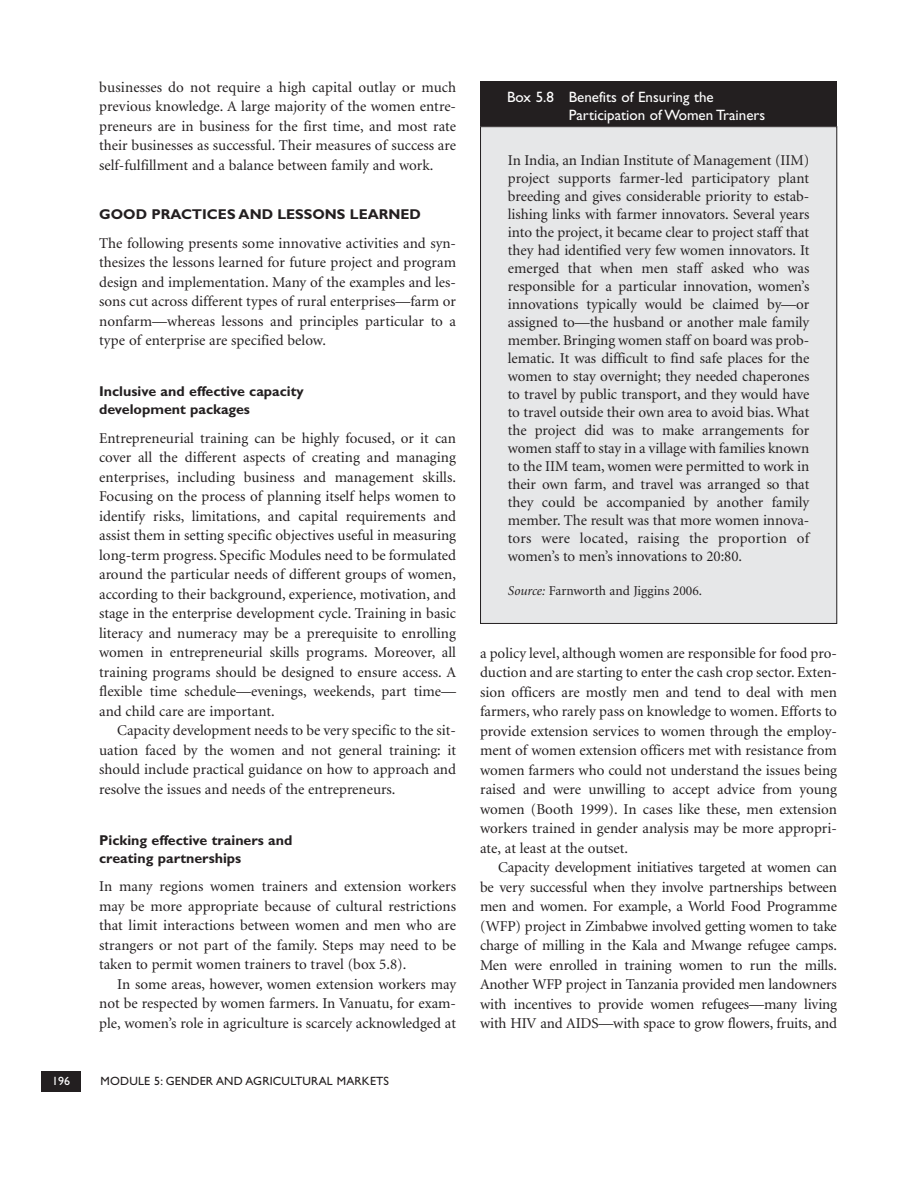
<style>
.page{position:relative;width:918px;height:1188px;background:#fff}
.page>*{position:absolute;margin:0;border:0;box-sizing:border-box;transform-origin:0 0}
.t1{font:15px/18px "Minion";color:#231f20;text-align:justify}
.t2{font:15px/18px "Gill Sans";color:#fff}
.t3{font:700 14.25px/18px "Gill Sans";color:#231f20}
.t4{font:13.5px "Minion";color:#231f20}
.t5{font:12px "Gill Sans";letter-spacing:.015em;color:#231f20}
.t6{font:12px "Gill Sans";color:#fff}
.s1{font-style:italic}
</style>
<div class="page">
<div style="left:41px;top:1071px;width:40px;height:20px;background:#231f20"></div>
<div style="left:481px;top:127px;width:356px;height:496px;background:#e6e7e8"></div>
<div style="left:480px;top:81px;width:357px;height:45px;background:#231f20"></div>
<p class="t1" style="left:99px;top:78px;width:358px;line-height:19.5px">businesses do not require a high capital outlay or much previous knowledge. A large majority of the women entre&shy;preneurs are in business for the first time, and most rate their businesses as successful. Their measures of success are self-fulfillment and a balance between family and work.</p>
<p class="t3" style="left:99px;top:207px;width:323px">GOOD PRACTICES AND LESSONS LEARNED</p>
<p class="t1" style="left:99px;top:234px;width:358px;line-height:19.5px">The following presents some innovative activities and syn&shy;thesizes the lessons learned for future project and program design and implementation. Many of the examples and les&shy;sons cut across different types of rural enterprises—farm or nonfarm—whereas lessons and principles particular to a type of enterprise are specified below.</p>
<p class="t3" style="left:99px;top:384px;width:206px">Inclusive and effective capacity development packages</p>
<p class="t1" style="left:99px;top:430px;width:358px">Entrepreneurial training can be highly focused, or it can</p>
<p class="t1" style="left:99px;top:450px;width:358px">cover all the different aspects of creating and managing</p>
<p class="t1" style="left:99px;top:469px;width:358px">enterprises, including business and management skills.</p>
<p class="t1" style="left:99px;top:489px;width:358px">Focusing on the process of planning itself helps women to</p>
<p class="t1" style="left:99px;top:508px;width:359px">identify risks, limitations, and capital requirements and</p>
<p class="t1" style="left:99px;top:528px;width:358px">assist them in setting specific objectives useful in measuring</p>
<p class="t1" style="left:99px;top:547px;width:358px">long-term progress. Specific Modules need to be formulated</p>
<p class="t1" style="left:99px;top:567px;width:358px">around the particular needs of different groups of women,</p>
<p class="t1" style="left:99px;top:586px;width:358px">according to their background, experience, motivation, and</p>
<p class="t1" style="left:99px;top:606px;width:358px">stage in the enterprise development cycle. Training in basic</p>
<p class="t1" style="left:99px;top:625px;width:358px">literacy and numeracy may be a prerequisite to enrolling</p>
<p class="t1" style="left:99px;top:645px;width:358px">women in entrepreneurial skills programs. Moreover, all</p>
<p class="t1" style="left:99px;top:664px;width:358px">training programs should be designed to ensure access. A</p>
<p class="t1" style="left:99px;top:684px;width:358px">flexible time schedule—evenings, weekends, part time—</p>
<p class="t1" style="left:99px;top:703px;width:177px">and child care are important.</p>
<p class="t1" style="left:117px;top:723px;width:340px">Capacity development needs to be very specific to the sit-</p>
<p class="t1" style="left:99px;top:742px;width:358px">uation faced by the women and not general training: it</p>
<p class="t1" style="left:99px;top:762px;width:358px">should include practical guidance on how to approach and</p>
<p class="t1" style="left:99px;top:781px;width:298px">resolve the issues and needs of the entrepreneurs.</p>
<p class="t3" style="left:99px;top:832px;width:195px">Picking effective trainers and creating partnerships</p>
<p class="t1" style="left:99px;top:879px;width:358px">In many regions women trainers and extension workers</p>
<p class="t1" style="left:99px;top:898px;width:358px">may be more appropriate because of cultural restrictions</p>
<p class="t1" style="left:99px;top:918px;width:358px">that limit interactions between women and men who are</p>
<p class="t1" style="left:99px;top:937px;width:358px">strangers or not part of the family. Steps may need to be</p>
<p class="t1" style="left:99px;top:957px;width:309px">taken to permit women trainers to travel (box 5.8).</p>
<p class="t1" style="left:117px;top:976px;width:340px">In some areas, however, women extension workers may</p>
<p class="t1" style="left:99px;top:996px;width:358px">not be respected by women farmers. In Vanuatu, for exam-</p>
<p class="t1" style="left:99px;top:1015px;width:358px">ple, women’s role in agriculture is scarcely acknowledged at</p>
<p class="t6" style="left:52px;top:1077px;width:19px">196</p>
<p class="t5" style="left:101px;top:1077px;width:290px">MODULE 5: GENDER AND AGRICULTURAL MARKETS</p>
<p class="t2" style="left:569px;top:90px;width:198px;text-indent:-62px">Box 5.8 Benefits of Ensuring the<br>Participation of Women Trainers</p>
<p class="t1" style="left:508px;top:152px;width:303px">In India, an Indian Institute of Management (IIM) project supports farmer-led participatory plant breeding and gives considerable priority to estab&shy;lishing links with farmer innovators. Several years into the project, it became clear to project staff that they had identified very few women innovators. It emerged that when men staff asked who was responsible for a particular innovation, women’s innovations typically would be claimed by—or assigned to—the husband or another male family member. Bringing women staff on board was prob&shy;lematic. It was difficult to find safe places for the women to stay overnight; they needed chaperones to travel by public transport, and they would have to travel outside their own area to avoid bias. What the project did was to make arrangements for women staff to stay in a village with families known to the IIM team, women were permitted to work in their own farm, and travel was arranged so that they could be accompanied by another family member. The result was that more women innova&shy;tors were located, raising the proportion of women’s to men’s innovations to 20:80.</p>
<p class="t4" style="left:508px;top:586px;width:196px"><span class="s1">Source:</span> Farnworth and Jiggins 2006.</p>
<p class="t1" style="left:480px;top:645px;width:358px">a policy level, although women are responsible for food pro-</p>
<p class="t1" style="left:480px;top:665px;width:358px">duction and are starting to enter the cash crop sector. Exten-</p>
<p class="t1" style="left:480px;top:684px;width:358px">sion officers are mostly men and tend to deal with men</p>
<p class="t1" style="left:480px;top:704px;width:358px">farmers, who rarely pass on knowledge to women. Efforts to</p>
<p class="t1" style="left:480px;top:723px;width:358px">provide extension services to women through the employ-</p>
<p class="t1" style="left:480px;top:743px;width:358px">ment of women extension officers met with resistance from</p>
<p class="t1" style="left:480px;top:762px;width:358px">women farmers who could not understand the issues being</p>
<p class="t1" style="left:480px;top:782px;width:358px">raised and were unwilling to accept advice from young</p>
<p class="t1" style="left:480px;top:801px;width:358px">women (Booth 1999). In cases like these, men extension</p>
<p class="t1" style="left:480px;top:821px;width:358px">workers trained in gender analysis may be more appropri-</p>
<p class="t1" style="left:480px;top:840px;width:150px">ate, at least at the outset.</p>
<p class="t1" style="left:498px;top:860px;width:340px">Capacity development initiatives targeted at women can</p>
<p class="t1" style="left:480px;top:879px;width:358px">be very successful when they involve partnerships between</p>
<p class="t1" style="left:480px;top:899px;width:358px">men and women. For example, a World Food Programme</p>
<p class="t1" style="left:480px;top:918px;width:358px">(WFP) project in Zimbabwe involved getting women to take</p>
<p class="t1" style="left:480px;top:938px;width:358px">charge of milling in the Kala and Mwange refugee camps.</p>
<p class="t1" style="left:480px;top:957px;width:358px">Men were enrolled in training women to run the mills.</p>
<p class="t1" style="left:480px;top:977px;width:358px">Another WFP project in Tanzania provided men landowners</p>
<p class="t1" style="left:480px;top:996px;width:358px">with incentives to provide women refugees—many living</p>
<p class="t1" style="left:480px;top:1016px;width:358px">with HIV and AIDS—with space to grow flowers, fruits, and</p>
</div>
